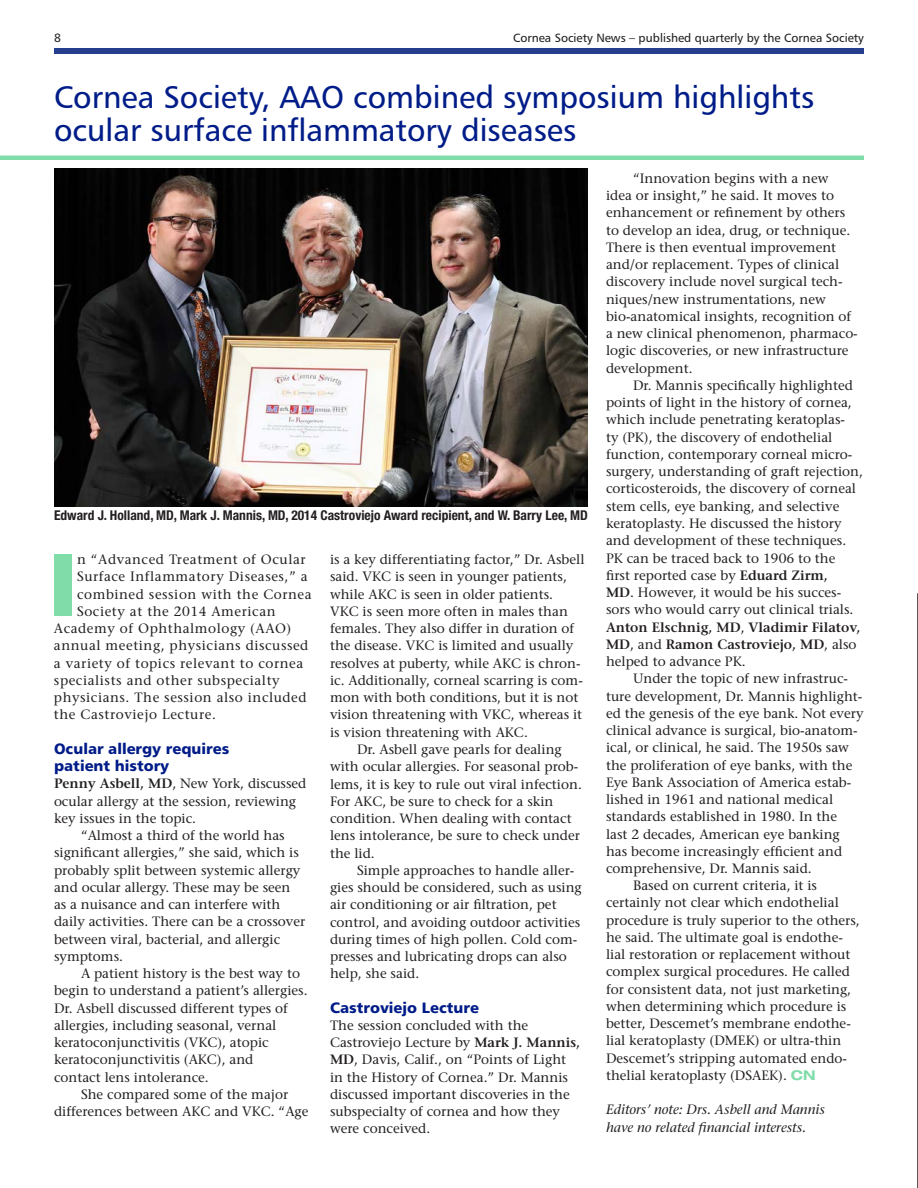
<style>
.page{position:relative;width:918px;height:1188px;background:#fff}
.page>*{position:absolute;margin:0;border:0;box-sizing:border-box;transform-origin:0 0}
.First_Paragraph{font:900 condensed 85.95px "Helvetica Neue LT Std";color:#80ddaa}
.Headline{font:31.5px/33px "Humanist 777 BT Roman B";color:#001c88}
.New_Subheads{font:15px/17.2px "Humanist 777 BT Black B";color:#001c88}
.Main_Text{font:13.5px/17.2px "Stone Serif";color:#231f20}
.First_Paragraph-2{font:13.5px "Stone Serif";letter-spacing:.04em;color:#231f20}
.t1{font:700 condensed 13.5px "Helvetica Neue LT Std";color:#231f20}
.Main_Text-2{font:italic 13.5px/17.2px "Stone Serif";color:#231f20}
.t2{font:12px "Humanist 777 BT Roman B";color:#231f20}
.s1{font-weight:600}
.s2{font-family:"Helvetica Neue LT Std";font-weight:700;font-stretch:expanded;color:#80ddaa}
</style>
<div class="page">
<div style="left:54px;top:48px;width:810px;height:6px;background:#253f8e"></div>
<svg style="left:917px;top:593px;width:1px;height:595px"></svg>
<hr style="left:0;top:156px;width:864px;height:4px;background:#80ddaa">
<img style="left:54px;top:168px;width:534px;height:339px">
<p class="t2" style="left:54px;top:30px;width:8px">8</p>
<p class="t2" style="left:513px;top:30px;width:352px">Cornea Society News – published quarterly by the Cornea Society</p>
<p class="Headline" style="left:54px;top:80px;width:762px">Cornea Society, AAO combined symposium highlights ocular surface inflammatory diseases</p>
<p class="t1" style="left:54px;top:508px;width:535px">Edward J. Holland, MD, Mark J. Mannis, MD, 2014 Castroviejo Award recipient, and W. Barry Lee, MD</p>
<p class="First_Paragraph" style="left:52px;top:530px;width:24px">I</p>
<p class="First_Paragraph-2" style="left:77px;top:551px;width:230px">n “Advanced Treatment of Ocular</p>
<p class="First_Paragraph-2" style="left:77px;top:569px;width:232px">Surface Inflammatory Diseases,” a</p>
<p class="First_Paragraph-2" style="left:77px;top:586px;width:236px">combined session with the Cornea</p>
<p class="First_Paragraph-2" style="left:77px;top:603px;width:200px">Society at the 2014 American</p>
<p class="First_Paragraph-2" style="left:54px;top:620px;width:239px">Academy of Ophthalmology (AAO)</p>
<p class="First_Paragraph-2" style="left:54px;top:638px;width:256px">annual meeting, physicians discussed</p>
<p class="First_Paragraph-2" style="left:54px;top:655px;width:251px">a variety of topics relevant to cornea</p>
<p class="First_Paragraph-2" style="left:54px;top:672px;width:227px">specialists and other subspecialty</p>
<p class="First_Paragraph-2" style="left:54px;top:689px;width:254px">physicians. The session also included</p>
<p class="First_Paragraph-2" style="left:54px;top:707px;width:163px">the Castroviejo Lecture.</p>
<p class="New_Subheads" style="left:54px;top:740px;width:177px">Ocular allergy requires patient history</p>
<p class="Main_Text" style="left:54px;top:775px;width:254px"><span class="s1">Penny Asbell, MD</span>, New York, discussed ocular allergy at the session, reviewing key issues in the topic.</p>
<p class="Main_Text" style="left:54px;top:827px;width:253px;text-indent:27px">“Almost a third of the world has significant allergies,” she said, which is probably split between systemic allergy and ocular allergy. These may be seen as a nuisance and can interfere with daily activities. There can be a crossover between viral, bacterial, and allergic symptoms.</p>
<p class="Main_Text" style="left:54px;top:965px;width:255px;text-indent:27px">A patient history is the best way to begin to understand a patient’s allergies.<br>Dr. Asbell discussed different types of allergies, including seasonal, vernal keratoconjunctivitis (VKC), atopic keratoconjunctivitis (AKC), and<br>contact lens intolerance.</p>
<p class="Main_Text" style="left:54px;top:1086px;width:256px;text-align:center">She compared some of the major differences between AKC and VKC. “Age</p>
<p class="Main_Text" style="left:330px;top:551px;width:256px">is a key differentiating factor,” Dr. Asbell said. VKC is seen in younger patients, while AKC is seen in older patients.<br>VKC is seen more often in males than females. They also differ in duration of the disease. VKC is limited and usually resolves at puberty, while AKC is chron&shy;ic. Additionally, corneal scarring is com&shy;mon with both conditions, but it is not vision threatening with VKC, whereas it is vision threatening with AKC.</p>
<p class="Main_Text" style="left:330px;top:741px;width:253px;text-indent:27px">Dr. Asbell gave pearls for dealing with ocular allergies. For seasonal prob&shy;lems, it is key to rule out viral infection.<br>For AKC, be sure to check for a skin condition. When dealing with contact lens intolerance, be sure to check under the lid.</p>
<p class="Main_Text" style="left:330px;top:861px;width:253px;text-indent:27px">Simple approaches to handle aller&shy;gies should be considered, such as using air conditioning or air filtration, pet control, and avoiding outdoor activities during times of high pollen. Cold com&shy;presses and lubricating drops can also help, she said.</p>
<p class="New_Subheads" style="left:330px;top:998px;width:150px">Castroviejo Lecture</p>
<p class="Main_Text" style="left:330px;top:1017px;width:252px">The session concluded with the Castroviejo Lecture by <span class="s1">Mark J. Mannis, MD</span>, Davis, Calif., on “Points of Light in the History of Cornea.” Dr. Mannis discussed important discoveries in the subspecialty of cornea and how they were conceived.</p>
<p class="Main_Text" style="left:606px;top:170px;width:253px;text-indent:27px">“Innovation begins with a new idea or insight,” he said. It moves to enhancement or refinement by others to develop an idea, drug, or technique.<br>There is then eventual improvement and/or replacement. Types of clinical discovery include novel surgical tech&shy;niques/new instrumentations, new bio-anatomical insights, recognition of a new clinical phenomenon, pharmaco&shy;logic discoveries, or new infrastructure development.</p>
<p class="Main_Text" style="left:606px;top:377px;width:258px;text-indent:27px">Dr. Mannis specifically highlighted points of light in the history of cornea, which include penetrating keratoplas-<br>ty (PK), the discovery of endothelial function, contemporary corneal micro&shy;surgery, understanding of graft rejection, corticosteroids, the discovery of corneal stem cells, eye banking, and selective keratoplasty. He discussed the history and development of these techniques.<br>PK can be traced back to 1906 to the<br>first reported case by <span class="s1">Eduard Zirm,<br>MD</span>. However, it would be his succes&shy;sors who would carry out clinical trials.<br><span class="s1">Anton Elschnig, MD</span>, <span class="s1">Vladimir Filatov, MD</span>, and <span class="s1">Ramon Castroviejo, MD</span>, also helped to advance PK.</p>
<p class="Main_Text" style="left:606px;top:670px;width:259px;text-indent:27px">Under the topic of new infrastruc&shy;ture development, Dr. Mannis highlight&shy;ed the genesis of the eye bank. Not every clinical advance is surgical, bio-anatom&shy;ical, or clinical, he said. The 1950s saw the proliferation of eye banks, with the Eye Bank Association of America estab&shy;lished in 1961 and national medical standards established in 1980. In the<br>last 2 decades, American eye banking has become increasingly efficient and comprehensive, Dr. Mannis said.</p>
<p class="Main_Text" style="left:606px;top:877px;width:255px;text-indent:27px">Based on current criteria, it is certainly not clear which endothelial procedure is truly superior to the others, he said. The ultimate goal is endothe&shy;lial restoration or replacement without complex surgical procedures. He called for consistent data, not just marketing, when determining which procedure is better, Descemet’s membrane endothe&shy;lial keratoplasty (DMEK) or ultra-thin Descemet’s stripping automated endo&shy;thelial keratoplasty (DSAEK). <span class="s2">CN</span></p>
<p class="Main_Text-2" style="left:606px;top:1101px;width:220px">Editors’ note: Drs. Asbell and Mannis have no related financial interests.</p>
</div>
